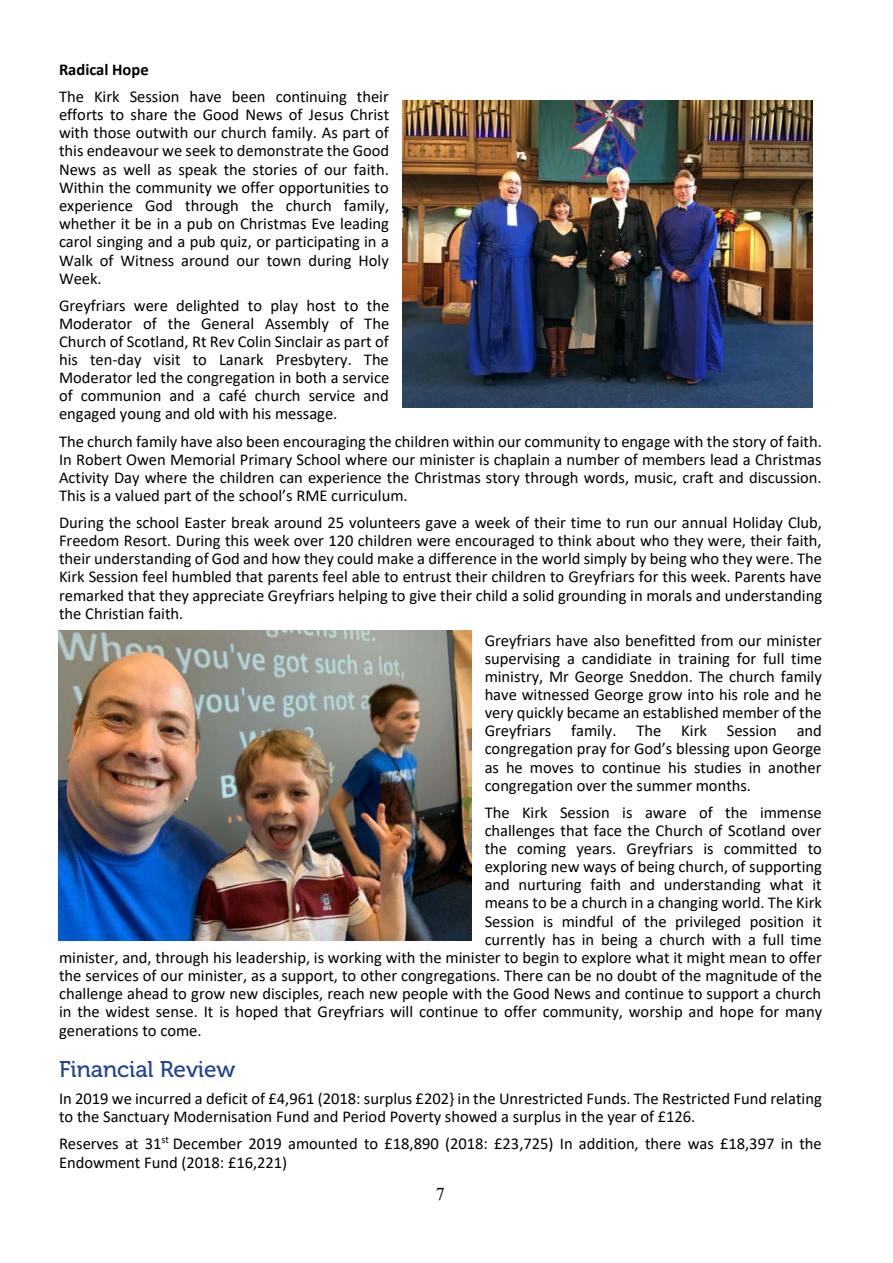
<style>
.page{position:relative;width:893px;height:1263px;background:#fff}
.page>*{position:absolute;margin:0;border:0;box-sizing:border-box;transform-origin:0 0}
.t1{font:22.65px "Museo 500";letter-spacing:-.005em;color:#234290}
.t2{font:18px "Times New Roman";color:#000}
.t3{font:16.5px/18.1px "Calibri";color:#000;text-align:justify}
.t4{font:700 16.5px "Calibri";color:#000}
</style>
<div class="page">
<img style="left:59px;top:631px;width:412px;height:309px">
<img style="left:403px;top:100px;width:410px;height:308px">
<p class="t4" style="left:59px;top:58px;width:91px">Radical Hope</p>
<p class="t3" style="left:59px;top:87px;width:332px">The Kirk Session have been continuing their efforts to share the Good News of Jesus Christ with those outwith our church family. As part of this endeavour we seek to demonstrate the Good News as well as speak the stories of our faith.<br>Within the community we offer opportunities to experience God through the church family, whether it be in a pub on Christmas Eve leading carol singing and a pub quiz, or participating in a Walk of Witness around our town during Holy Week.</p>
<p class="t3" style="left:59px;top:296px;width:332px">Greyfriars were delighted to play host to the Moderator of the General Assembly of The Church of Scotland, Rt Rev Colin Sinclair as part of his ten-day visit to Lanark Presbytery. The Moderator led the congregation in both a service of communion and a café church service and engaged young and old with his message.</p>
<p class="t3" style="left:59px;top:432px;width:764px">The church family have also been encouraging the children within our community to engage with the story of faith.<br>In Robert Owen Memorial Primary School where our minister is chaplain a number of members lead a Christmas Activity Day where the children can experience the Christmas story through words, music, craft and discussion.<br>This is a valued part of the school’s RME curriculum.</p>
<p class="t3" style="left:59px;top:513px;width:765px">During the school Easter break around 25 volunteers gave a week of their time to run our annual Holiday Club, Freedom Resort. During this week over 120 children were encouraged to think about who they were, their faith, their understanding of God and how they could make a difference in the world simply by being who they were. The Kirk Session feel humbled that parents feel able to entrust their children to Greyfriars for this week. Parents have remarked that they appreciate Greyfriars helping to give their child a solid grounding in morals and understanding the Christian faith.</p>
<p class="t3" style="left:485px;top:631px;width:339px">Greyfriars have also benefitted from our minister supervising a candidiate in training for full time ministry, Mr George Sneddon. The church family have witnessed George grow into his role and he very quickly became an established member of the Greyfriars family. The Kirk Session and congregation pray for God’s blessing upon George as he moves to continue his studies in another congregation over the summer months.</p>
<p class="t3" style="left:485px;top:803px;width:339px">The Kirk Session is aware of the immense</p>
<p class="t3" style="left:485px;top:821px;width:338px">challenges that face the Church of Scotland over</p>
<p class="t3" style="left:485px;top:839px;width:339px">the coming years. Greyfriars is committed to</p>
<p class="t3" style="left:485px;top:857px;width:339px">exploring new ways of being church, of supporting</p>
<p class="t3" style="left:485px;top:875px;width:339px">and nurturing faith and understanding what it</p>
<p class="t3" style="left:485px;top:893px;width:339px">means to be a church in a changing world. The Kirk</p>
<p class="t3" style="left:485px;top:912px;width:339px">Session is mindful of the privileged position it</p>
<p class="t3" style="left:485px;top:930px;width:338px">currently has in being a church with a full time</p>
<p class="t3" style="left:59px;top:948px;width:764px">minister, and, through his leadership, is working with the minister to begin to explore what it might mean to offer</p>
<p class="t3" style="left:59px;top:966px;width:765px">the services of our minister, as a support, to other congregations. There can be no doubt of the magnitude of the</p>
<p class="t3" style="left:59px;top:984px;width:763px">challenge ahead to grow new disciples, reach new people with the Good News and continue to support a church</p>
<p class="t3" style="left:59px;top:1002px;width:765px">in the widest sense. It is hoped that Greyfriars will continue to offer community, worship and hope for many</p>
<p class="t3" style="left:59px;top:1020px;width:144px">generations to come.</p>
<h1 class="t1" style="left:59px;top:1056px;width:178px">Financial Review</h1>
<p class="t3" style="left:59px;top:1089px;width:764px">In 2019 we incurred a deficit of £4,961 (2018: surplus £202} in the Unrestricted Funds. The Restricted Fund relating to the Sanctuary Modernisation Fund and Period Poverty showed a surplus in the year of £126.</p>
<p class="t3" style="left:59px;top:1134px;width:764px">Reserves at 31<sup>st</sup> December 2019 amounted to £18,890 (2018: £23,725) In addition, there was £18,397 in the<br>Endowment Fund (2018: £16,221)</p>
<p class="t2" style="left:436px;top:1181px;width:10px">7</p>
</div>
